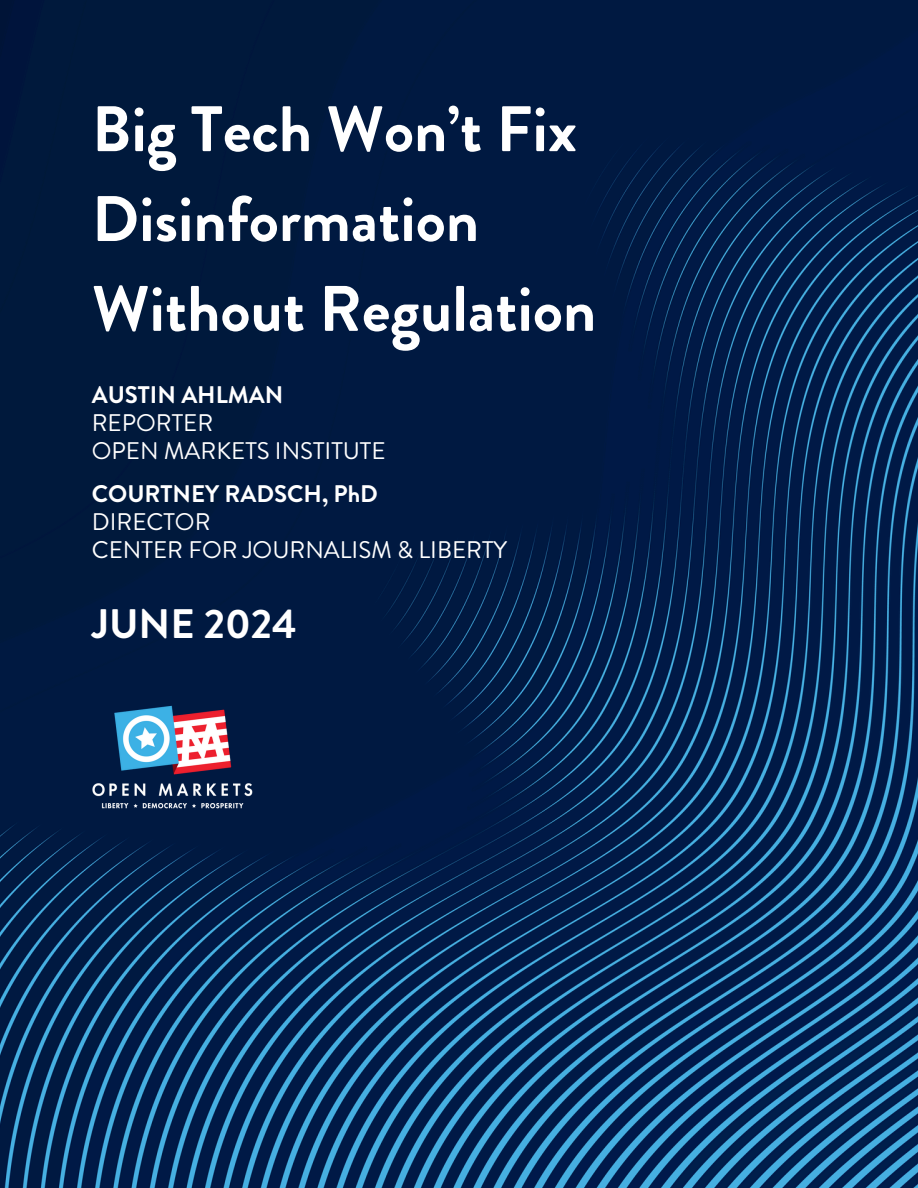
<style>
.page{position:relative;width:918px;height:1188px;background:#fff}
.page>*{position:absolute;margin:0;border:0;box-sizing:border-box;transform-origin:0 0}
.t1{font:700 64.2px/89.8px "Brandon Grotesque";color:#fff}
.t2{font:700 41.1px "Brandon Grotesque";color:#fff}
.t3{font:24px "Brandon Grotesque";color:#fff}
.t4{font:700 24px "Brandon Grotesque";color:#fff}
</style>
<div class="page">
<img style="left:0;top:0;width:918px;height:1188px">
<img style="left:92px;top:703px;width:162px;height:108px">
<h3 class="t1" style="left:92px;top:85px;width:506px">Big Tech Won’t Fix<br>Disinformation<br>Without Regulation</h3>
<h4 class="t4" style="left:92px;top:378px;width:193px">AUSTIN AHLMAN</h4>
<p class="t3" style="left:92px;top:406px;width:123px">REPORTER</p>
<h4 class="t3" style="left:92px;top:434px;width:295px">OPEN MARKETS INSTITUTE</h4>
<h4 class="t4" style="left:92px;top:477px;width:288px">COURTNEY RADSCH, PhD</h4>
<h2 class="t3" style="left:92px;top:505px;width:120px">DIRECTOR</h2>
<p class="t3" style="left:92px;top:533px;width:417px">CENTER FOR JOURNALISM &amp; LIBERTY</p>
<h4 class="t2" style="left:92px;top:595px;width:206px">JUNE 2024</h4>
</div>
